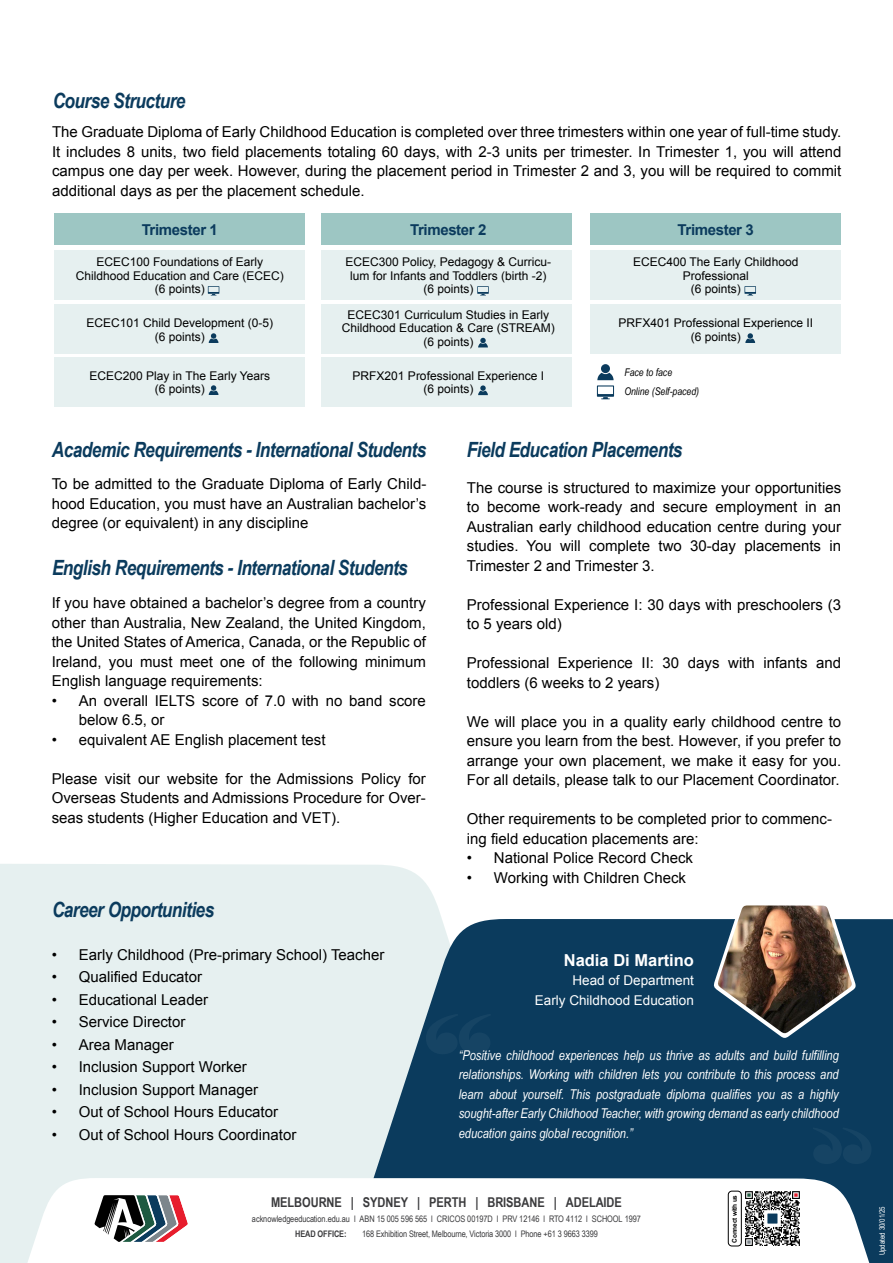
<style>
.page{position:relative;width:893px;height:1263px;background:#fff}
.page>*{position:absolute;margin:0;border:0;box-sizing:border-box;transform-origin:0 0}
.t1{font:italic 700 21px "Arial Narrow";letter-spacing:-.025em;color:#0b3b5d}
.t2{font:700 16.5px "Arial";color:#fff}
.t3{font:15px/19.5px "Arial";color:#000;text-align:justify}
.t4{font:700 15px "Arial";letter-spacing:-.025em;color:#0b3b5d}
.t5{font:italic 13.5px/19.5px "Arial Narrow";color:#fff;text-align:justify}
.t6{font:700 13.5px "Arial Narrow";letter-spacing:-.005em;color:#3a3a3c}
.t7{font:13.5px/19.5px "Arial";color:#fff;text-align:right}
.t8{font:12px/13.5px "Arial";color:#000;text-align:center}
.t9{font:italic 10.65px/18.9px "Arial Narrow";color:#000}
.t10{font:9px "Arial Narrow";letter-spacing:-.005em;color:#3a3a3c}
.t11{font:700 9px "Arial Narrow";letter-spacing:-.01em;color:#3a3a3c}
.t12{font:7.5px "Arial Narrow";color:#fff}
.t13{font:700 6.45px "Arial";letter-spacing:-.025em;color:#000}
</style>
<div class="page">
<div style="left:0;top:864px;width:442px;height:314px;background:#e6f0f0"></div>
<svg style="left:175px;top:919px;width:718px;height:259px;background:#5f8095"></svg>
<svg style="left:0;top:1178px;width:893px;height:85px"></svg>
<div style="left:54px;top:213px;width:251px;height:32px;background:#9dc6c3"></div>
<div style="left:321px;top:213px;width:251px;height:32px;background:#9dc6c3"></div>
<div style="left:590px;top:213px;width:251px;height:32px;background:#9dc6c3"></div>
<div style="left:54px;top:251px;width:251px;height:49px;background:#e6f0f0"></div>
<div style="left:321px;top:251px;width:251px;height:49px;background:#e6f0f0"></div>
<div style="left:590px;top:251px;width:251px;height:49px;background:#e6f0f0"></div>
<div style="left:54px;top:304px;width:251px;height:49px;background:#e6f0f0"></div>
<div style="left:321px;top:304px;width:251px;height:49px;background:#e6f0f0"></div>
<div style="left:590px;top:304px;width:251px;height:49px;background:#e6f0f0"></div>
<div style="left:54px;top:357px;width:251px;height:50px;background:#e6f0f0"></div>
<div style="left:321px;top:357px;width:251px;height:50px;background:#e6f0f0"></div>
<div style="left:601px;top:364px;width:9px;height:9px;background:#0b3b5d;border-radius:50%"></div>
<svg style="left:597px;top:373px;width:17px;height:26px"></svg>
<svg style="left:478px;top:338px;width:10px;height:9px"></svg>
<svg style="left:478px;top:385px;width:10px;height:10px"></svg>
<svg style="left:209px;top:333px;width:9px;height:10px"></svg>
<svg style="left:745px;top:333px;width:10px;height:10px"></svg>
<svg style="left:209px;top:385px;width:9px;height:10px"></svg>
<svg style="left:744px;top:286px;width:12px;height:9px"></svg>
<svg style="left:477px;top:286px;width:12px;height:9px"></svg>
<svg style="left:208px;top:286px;width:11px;height:9px"></svg>
<svg style="left:713px;top:919px;width:143px;height:119px;background:#1c4868"></svg>
<img style="left:717px;top:905px;width:135px;height:128px">
<svg style="left:426px;top:1014px;width:65px;height:40px;background:#114060"></svg>
<svg style="left:813px;top:1127px;width:58px;height:37px;background:#103f60"></svg>
<svg style="left:93px;top:1193px;width:97px;height:50px"></svg>
<svg style="left:745px;top:1191px;width:55px;height:55px"></svg>
<div style="left:728px;top:1191px;width:13px;height:55px;border:1px solid #000;border-radius:4px"></div>
<h1 class="t1" style="left:53px;top:84px;width:134px">Course Structure</h1>
<p class="t3" style="left:52px;top:122px;width:791px">The Graduate Diploma of Early Childhood Education is completed over three trimesters within one year of full-time study.<br>It includes 8 units, two field placements totaling 60 days, with 2-3 units per trimester. In Trimester 1, you will attend campus one day per week. However, during the placement period in Trimester 2 and 3, you will be required to commit additional days as per the placement schedule.</p>
<p class="t4" style="left:142px;top:220px;width:78px">Trimester 1</p>
<p class="t4" style="left:410px;top:220px;width:78px">Trimester 2</p>
<p class="t4" style="left:678px;top:220px;width:78px">Trimester 3</p>
<p class="t8" style="left:76px;top:255px;width:210px">ECEC100 Foundations of Early<br>Childhood Education and Care (ECEC) (6 points)</p>
<p class="t8" style="left:345px;top:255px;width:207px">ECEC300 Policy, Pedagogy &amp; Curricu&shy;lum for Infants and Toddlers (birth -2) (6 points)</p>
<p class="t8" style="left:633px;top:255px;width:167px">ECEC400 The Early Childhood<br>Professional<br>(6 points)</p>
<p class="t8" style="left:86px;top:316px;width:188px">ECEC101 Child Development (0-5) (6 points)</p>
<p class="t8" style="left:342px;top:308px;width:214px">ECEC301 Curriculum Studies in Early<br>Childhood Education &amp; Care (STREAM) (6 points)</p>
<p class="t8" style="left:90px;top:369px;width:182px">ECEC200 Play in The Early Years (6 points)</p>
<p class="t8" style="left:353px;top:369px;width:193px">PRFX201 Professional Experience I (6 points)</p>
<p class="t8" style="left:618px;top:316px;width:196px">PRFX401 Professional Experience II (6 points)</p>
<p class="t9" style="left:624px;top:363px;width:76px">Face to face<br>Online (Self-paced)</p>
<h1 class="t1" style="left:52px;top:434px;width:376px">Academic Requirements - International Students</h1>
<p class="t3" style="left:52px;top:474px;width:376px">To be admitted to the Graduate Diploma of Early Child&shy;hood Education, you must have an Australian bachelor’s degree (or equivalent) in any discipline</p>
<h1 class="t1" style="left:52px;top:552px;width:357px">English Requirements - International Students</h1>
<p class="t3" style="left:52px;top:593px;width:376px">If you have obtained a bachelor’s degree from a country other than Australia, New Zealand, the United Kingdom, the United States of America, Canada, or the Republic of Ireland, you must meet one of the following minimum English language requirements:</p>
<p class="t3" style="left:79px;top:691px;width:349px;text-indent:-27px">• An overall IELTS score of 7.0 with no band score below 6.5, or</p>
<p class="t3" style="left:52px;top:730px;width:275px">• equivalent AE English placement test</p>
<p class="t3" style="left:52px;top:769px;width:376px">Please visit our website for the Admissions Policy for Overseas Students and Admissions Procedure for Over&shy;seas students (Higher Education and VET).</p>
<h1 class="t1" style="left:52px;top:894px;width:164px">Career Opportunities</h1>
<p class="t3" style="left:52px;top:945px;width:334px">• Early Childhood (Pre-primary School) Teacher</p>
<p class="t3" style="left:52px;top:967px;width:152px">• Qualified Educator</p>
<p class="t3" style="left:52px;top:990px;width:158px">• Educational Leader</p>
<p class="t3" style="left:52px;top:1012px;width:135px">• Service Director</p>
<p class="t3" style="left:52px;top:1035px;width:124px">• Area Manager</p>
<p class="t3" style="left:52px;top:1057px;width:197px">• Inclusion Support Worker</p>
<p class="t3" style="left:52px;top:1080px;width:208px">• Inclusion Support Manager</p>
<p class="t3" style="left:52px;top:1102px;width:228px">• Out of School Hours Educator</p>
<p class="t3" style="left:52px;top:1125px;width:246px">• Out of School Hours Coordinator</p>
<h1 class="t1" style="left:467px;top:434px;width:217px">Field Education Placements</h1>
<p class="t3" style="left:467px;top:478px;width:376px">The course is structured to maximize your opportunities to become work-ready and secure employment in an Australian early childhood education centre during your studies. You will complete two 30-day placements in Trimester 2 and Trimester 3.</p>
<p class="t3" style="left:467px;top:595px;width:376px">Professional Experience I: 30 days with preschoolers (3 to 5 years old)</p>
<p class="t3" style="left:467px;top:653px;width:376px">Professional Experience II: 30 days with infants and toddlers (6 weeks to 2 years)</p>
<p class="t3" style="left:467px;top:712px;width:376px">We will place you in a quality early childhood centre to ensure you learn from the best. However, if you prefer to arrange your own placement, we make it easy for you.<br>For all details, please talk to our Placement Coordinator.</p>
<p class="t3" style="left:467px;top:809px;width:367px">Other requirements to be completed prior to commenc&shy;ing field education placements are:</p>
<p class="t3" style="left:467px;top:848px;width:228px">• National Police Record Check</p>
<p class="t3" style="left:467px;top:868px;width:221px">• Working with Children Check</p>
<p class="t2" style="left:564px;top:949px;width:132px">Nadia Di Martino</p>
<p class="t7" style="left:535px;top:971px;width:161px">Head of Department<br>Early Childhood Education</p>
<p class="t5" style="left:459px;top:1045px;width:382px">“Positive childhood experiences help us thrive as adults and build fulfilling relationships. Working with children lets you contribute to this process and learn about yourself. This postgraduate diploma qualifies you as a highly sought-after Early Childhood Teacher, with growing demand as early childhood education gains global recognition.”</p>
<p class="t6" style="left:271px;top:1192px;width:352px">MELBOURNE | SYDNEY | PERTH | BRISBANE | ADELAIDE</p>
<p class="t11" style="left:295px;top:1227px;width:53px">HEAD OFFICE:</p>
<p class="t10" style="left:362px;top:1227px;width:237px">168 Exhibition Street, Melbourne, Victoria 3000 l Phone +61 3 9663 3399</p>
<p class="t10" style="left:252px;top:1213px;width:390px">acknowledgeeducation.edu.au l ABN 15 005 596 565 l CRICOS 00197D l PRV 12146 l RTO 4112 l SCHOOL 1997</p>
<p class="t13" style="left:730px;top:1243px;width:49px;rotate:-90deg">Connect with us</p>
<p class="t12" style="left:877px;top:1255px;width:50px;rotate:-90deg">Updated 30/01/25</p>
</div>
